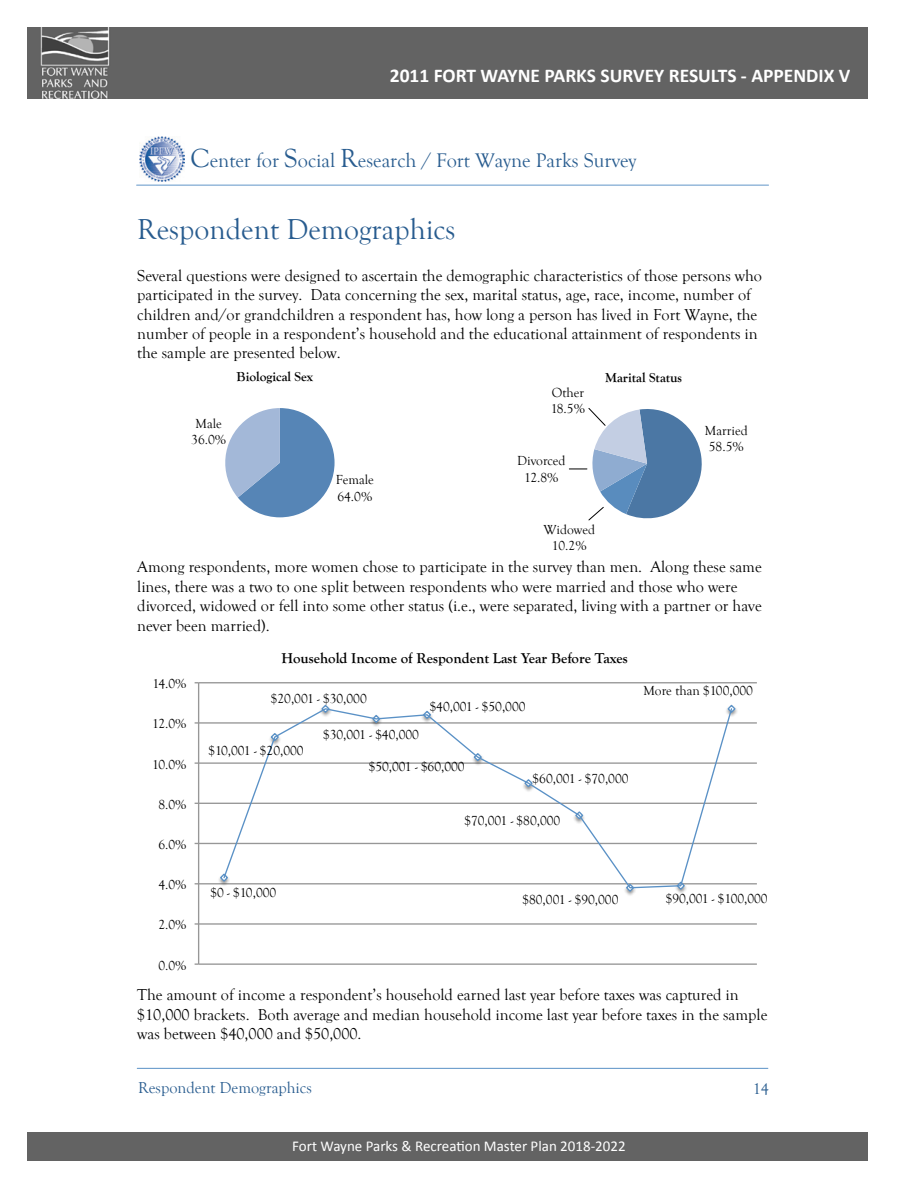
<style>
.page{position:relative;width:918px;height:1188px;background:#fff}
.page>*{position:absolute;margin:0;border:0;box-sizing:border-box;transform-origin:0 0}
.t1{font:29.7px "Goudy Old Style T";color:#285c8f}
.t2{font:20.25px "Goudy Old Style T";color:#285c8f}
.t3{font:700 19.5px "Calibri";color:#fff}
.t4{font:16.2px/19.5px "Goudy Old Style T";color:#000}
.t5{font:16.2px "Goudy Old Style T";color:#285c8f}
.t6{font:15px "Calibri";color:#fff}
.t7{font:700 14.85px "Goudy Old Style T";color:#000}
.t8{font:13.5px/16.2px "Goudy Old Style T";color:#000}
.t9{font:700 13.5px "Goudy Old Style T";color:#000}
.s1{font-size:26.85px}
</style>
<div class="page">
<div style="left:27px;top:1133px;width:840px;height:28px;background:#636363"></div>
<div style="left:27px;top:27px;width:840px;height:71px;background:#636363"></div>
<hr style="left:137px;top:1068px;width:631px;height:1px;background:#5a91c6">
<img style="left:140px;top:136px;width:44px;height:45px">
<hr style="left:137px;top:185px;width:632px;height:1px;background:#6095c8">
<svg style="left:225px;top:408px;width:110px;height:109px"></svg>
<hr style="left:199px;top:963px;width:558px;height:2px;background:#979797">
<hr style="left:199px;top:923px;width:558px;height:2px;background:#979797">
<hr style="left:199px;top:883px;width:558px;height:1px;background:#979797">
<hr style="left:199px;top:843px;width:558px;height:1px;background:#979797">
<hr style="left:199px;top:803px;width:558px;height:1px;background:#979797">
<hr style="left:199px;top:762px;width:558px;height:2px;background:#979797">
<hr style="left:199px;top:722px;width:558px;height:2px;background:#979797">
<hr style="left:199px;top:682px;width:558px;height:1px;background:#979797">
<hr style="left:198px;top:683px;width:1px;height:281px;background:#979797">
<img style="left:626px;top:890px;width:10px;height:6px">
<img style="left:678px;top:891px;width:7px;height:3px">
<svg style="left:222px;top:709px;width:511px;height:180px"></svg>
<svg style="left:219px;top:872px;width:10px;height:11px"></svg>
<svg style="left:269px;top:732px;width:11px;height:10px"></svg>
<svg style="left:320px;top:704px;width:11px;height:10px"></svg>
<svg style="left:371px;top:714px;width:11px;height:10px"></svg>
<svg style="left:422px;top:710px;width:10px;height:10px"></svg>
<svg style="left:472px;top:752px;width:11px;height:10px"></svg>
<svg style="left:523px;top:778px;width:11px;height:11px"></svg>
<svg style="left:574px;top:810px;width:10px;height:11px"></svg>
<svg style="left:625px;top:883px;width:10px;height:10px"></svg>
<svg style="left:675px;top:880px;width:11px;height:11px"></svg>
<svg style="left:726px;top:704px;width:11px;height:10px"></svg>
<svg style="left:569px;top:408px;width:133px;height:113px"></svg>
<p class="t3" style="left:390px;top:63px;width:462px">2011 FORT WAYNE PARKS SURVEY RESULTS - APPENDIX V</p>
<p class="t2" style="left:191px;top:152px;width:447px"><span class="s1">C</span>enter for <span class="s1">S</span>ocial <span class="s1">R</span>esearch / Fort Wayne Parks Survey</p>
<p class="t1" style="left:137px;top:217px;width:320px">Respondent Demographics</p>
<p class="t4" style="left:137px;top:267px;width:626px">Several questions were designed to ascertain the demographic characteristics of those persons who participated in the survey. Data concerning the sex, marital status, age, race, income, number of children and/or grandchildren a respondent has, how long a person has lived in Fort Wayne, the number of people in a respondent’s household and the educational attainment of respondents in the sample are presented below.</p>
<p class="t9" style="left:237px;top:372px;width:78px">Biological Sex</p>
<p class="t8" style="left:191px;top:416px;width:36px;text-align:center">Male<br>36.0%</p>
<p class="t8" style="left:336px;top:473px;width:39px">Female<br>64.0%</p>
<p class="t8" style="left:551px;top:385px;width:36px">Other<br>18.5%</p>
<p class="t9" style="left:605px;top:373px;width:78px">Marital Status</p>
<p class="t8" style="left:517px;top:454px;width:50px;text-align:center">Divorced<br>12.8%</p>
<p class="t8" style="left:543px;top:522px;width:53px;text-align:center">Widowed<br>10.2%</p>
<p class="t8" style="left:705px;top:423px;width:44px">Married<br>58.5%</p>
<p class="t4" style="left:137px;top:558px;width:626px">Among respondents, more women chose to participate in the survey than men. Along these same lines, there was a two to one split between respondents who were married and those who were divorced, widowed or fell into some other status (i.e., were separated, living with a partner or have never been married).</p>
<p class="t8" style="left:153px;top:676px;width:35px">14.0%</p>
<p class="t8" style="left:152px;top:717px;width:36px">12.0%</p>
<p class="t8" style="left:152px;top:757px;width:36px">10.0%</p>
<p class="t8" style="left:158px;top:797px;width:30px">8.0%</p>
<p class="t8" style="left:158px;top:837px;width:30px">6.0%</p>
<p class="t8" style="left:158px;top:877px;width:30px">4.0%</p>
<p class="t8" style="left:158px;top:918px;width:30px">2.0%</p>
<p class="t8" style="left:158px;top:958px;width:30px">0.0%</p>
<p class="t7" style="left:281px;top:652px;width:348px">Household Income of Respondent Last Year Before Taxes</p>
<p class="t8" style="left:271px;top:692px;width:97px">$20,001 - $30,000</p>
<p class="t8" style="left:323px;top:727px;width:97px">$30,001 - $40,000</p>
<p class="t8" style="left:208px;top:743px;width:97px">$10,001 - $20,000</p>
<p class="t8" style="left:430px;top:699px;width:97px">$40,001 - $50,000</p>
<p class="t8" style="left:369px;top:759px;width:97px">$50,001 - $60,000</p>
<p class="t8" style="left:533px;top:771px;width:97px">$60,001 - $70,000</p>
<p class="t8" style="left:464px;top:813px;width:97px">$70,001 - $80,000</p>
<p class="t8" style="left:643px;top:684px;width:111px">More than $100,000</p>
<p class="t8" style="left:211px;top:885px;width:67px">$0 - $10,000</p>
<p class="t8" style="left:523px;top:892px;width:97px">$80,001 - $90,000</p>
<p class="t8" style="left:666px;top:892px;width:104px">$90,001 - $100,000</p>
<p class="t4" style="left:137px;top:986px;width:632px">The amount of income a respondent’s household earned last year before taxes was captured in $10,000 brackets. Both average and median household income last year before taxes in the sample was between $40,000 and $50,000.</p>
<p class="t5" style="left:138px;top:1081px;width:175px">Respondent Demographics</p>
<p class="t5" style="left:753px;top:1082px;width:18px">14</p>
<p class="t6" style="left:292px;top:1137px;width:335px">Fort Wayne Parks &amp; Recreation Master Plan 2018-2022</p>
</div>
